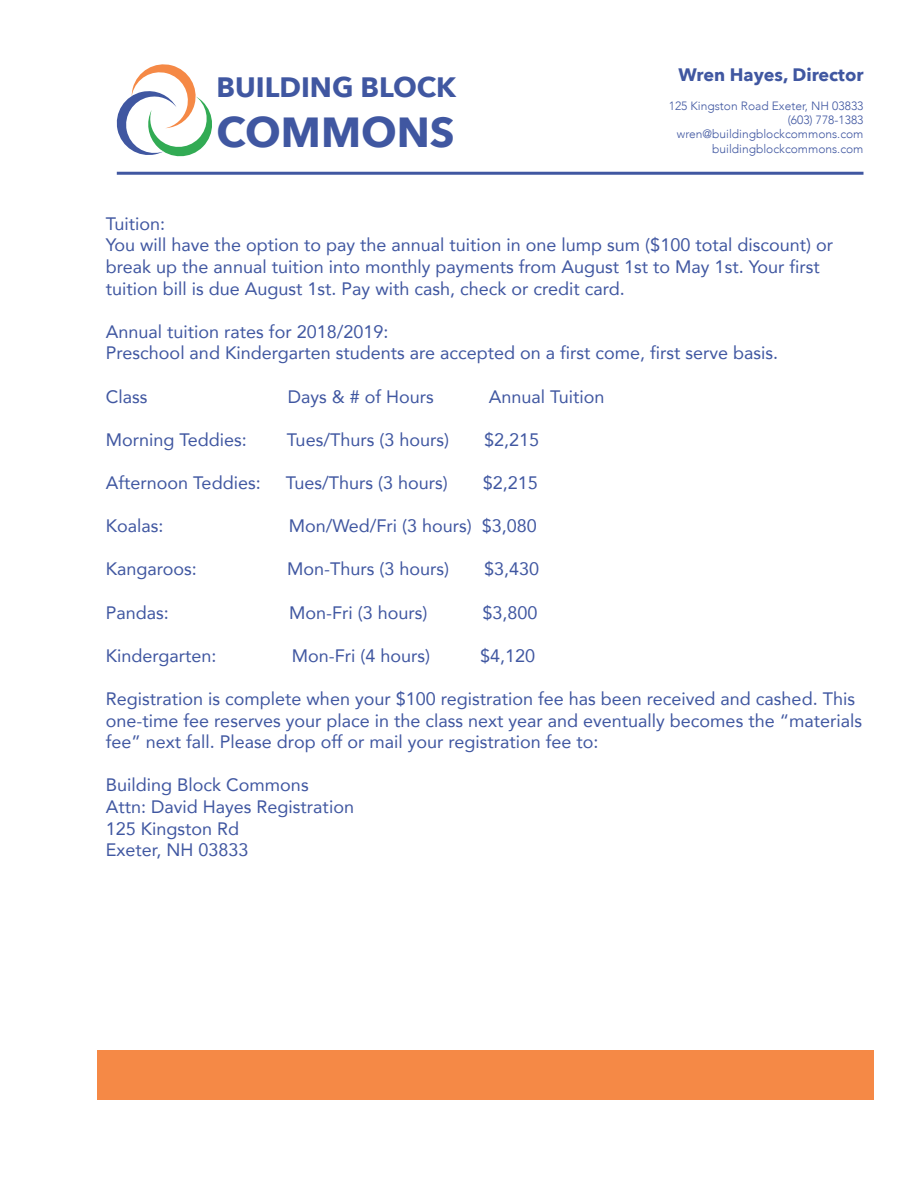
<style>
.page{position:relative;width:918px;height:1188px;background:#fff}
.page>*{position:absolute;margin:0;border:0;box-sizing:border-box;transform-origin:0 0}
.t1{font:700 42px "Avenir Next";color:#4057a1}
.t2{font:700 27.9px "Avenir Next";color:#4057a1}
.t3{font:18px/21.6px "Avenir";color:#4057a1}
.t4{font:700 18px "Avenir Next";color:#4057a1}
.t5{font:300 12px/14.4px "Avenir";color:#4057a1;text-align:right}
</style>
<div class="page">
<div style="left:97px;top:1050px;width:777px;height:50px;background:#f58946"></div>
<svg style="left:116px;top:64px;width:96px;height:93px"></svg>
<hr style="left:117px;top:172px;width:747px;height:3px;background:#4057a1">
<h2 class="t2" style="left:217px;top:63px;width:241px">BUILDING BLOCK</h2>
<h1 class="t1" style="left:217px;top:96px;width:240px">COMMONS</h1>
<p class="t4" style="left:679px;top:59px;width:186px">Wren Hayes, Director</p>
<p class="t5" style="left:669px;top:98px;width:196px">125 Kingston Road Exeter, NH 03833 (603) 778-1383 wren@buildingblockcommons.com buildingblockcommons.com</p>
<p class="t3" style="left:106px;top:212px;width:729px">Tuition:<br>You will have the option to pay the annual tuition in one lump sum ($100 total discount) or break up the annual tuition into monthly payments from August 1st to May 1st. Your first tuition bill is due August 1st. Pay with cash, check or credit card.</p>
<p class="t3" style="left:106px;top:320px;width:674px">Annual tuition rates for 2018/2019:<br>Preschool and Kindergarten students are accepted on a first come, first serve basis.</p>
<p class="t3" style="left:106px;top:385px;width:43px">Class</p>
<p class="t3" style="left:288px;top:385px;width:148px">Days &amp; # of Hours</p>
<p class="t3" style="left:489px;top:385px;width:117px">Annual Tuition</p>
<p class="t3" style="left:106px;top:428px;width:143px">Morning Teddies:</p>
<p class="t3" style="left:287px;top:428px;width:164px">Tues/Thurs (3 hours)</p>
<p class="t3" style="left:484px;top:428px;width:57px">$2,215</p>
<p class="t3" style="left:106px;top:471px;width:156px">Afternoon Teddies:</p>
<p class="t3" style="left:286px;top:471px;width:164px">Tues/Thurs (3 hours)</p>
<p class="t3" style="left:483px;top:471px;width:57px">$2,215</p>
<p class="t3" style="left:106px;top:515px;width:59px">Koalas:</p>
<p class="t3" style="left:289px;top:515px;width:250px">Mon/Wed/Fri (3 hours) $3,080</p>
<p class="t3" style="left:106px;top:558px;width:93px">Kangaroos:</p>
<p class="t3" style="left:287px;top:558px;width:164px">Mon-Thurs (3 hours)</p>
<p class="t3" style="left:484px;top:558px;width:57px">$3,430</p>
<p class="t3" style="left:106px;top:601px;width:65px">Pandas:</p>
<p class="t3" style="left:289px;top:601px;width:140px">Mon-Fri (3 hours)</p>
<p class="t3" style="left:482px;top:601px;width:57px">$3,800</p>
<p class="t3" style="left:106px;top:644px;width:112px">Kindergarten:</p>
<p class="t3" style="left:292px;top:644px;width:140px">Mon-Fri (4 hours)</p>
<p class="t3" style="left:480px;top:644px;width:57px">$4,120</p>
<p class="t3" style="left:106px;top:687px;width:758px">Registration is complete when your $100 registration fee has been received and cashed. This one-time fee reserves your place in the class next year and eventually becomes the “materials fee” next fall. Please drop off or mail your registration fee to:</p>
<p class="t3" style="left:106px;top:774px;width:250px">Building Block Commons<br>Attn: David Hayes Registration<br>125 Kingston Rd<br>Exeter, NH 03833</p>
</div>
